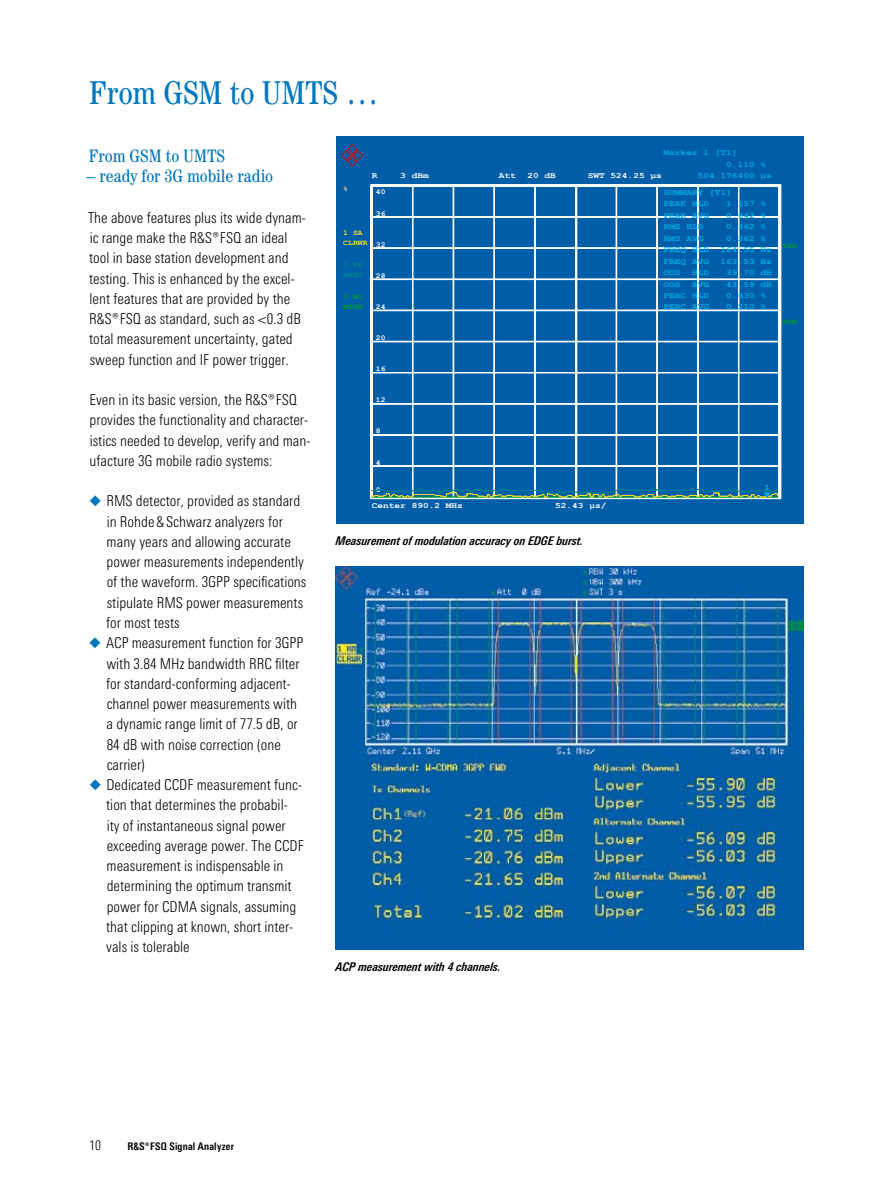
<style>
.page{position:relative;width:893px;height:1191px;background:#fff}
.page>*{position:absolute;margin:0;border:0;box-sizing:border-box;transform-origin:0 0}
.t1{font:condensed 33px "Century";color:#0076bd}
.t2{font:condensed 18px "Century";color:#0076bd}
.t3{font:300 15px/20.2px "RS Univers Cond";color:#000}
.t4{font:300 13.5px "RS Univers Cond";color:#000}
.t5{font:italic 700 12px "RS Univers Cond";color:#000}
.t6{font:700 10.5px "RS Univers Cond";letter-spacing:.02em;color:#000}
.t7{font:700 7.95px/11.4px "Courier New";color:#00ade5;scale:1.2 1}
.t8{font:700 7.95px "Courier New";color:#fff;scale:1.2 1}
.t9{font:700 7.2px "Courier New";color:#fff;scale:1.13 1}
.t10{font:700 7.2px/9.9px "Courier New";color:#009932;scale:1.13 1}
.t11{font:700 7.2px/9.9px "Courier New";color:#fee02d;scale:1.13 1}
.t12{font:700 7.2px/9.9px "Courier New";color:#00848a;scale:1.13 1}
.t13{font:700 7.2px "Courier New";color:#000;scale:1.13 1}
.s1{color:#0076bd}
</style>
<div class="page">
<div style="left:336px;top:136px;width:468px;height:387px;background:#005da8"></div>
<svg style="left:341px;top:144px;width:23px;height:23px"></svg>
<div style="left:778px;top:185px;width:3px;height:313px;border:1px solid #fff"></div>
<div style="left:778px;top:185px;width:3px;height:311px;border:1px solid #fff"></div>
<svg style="left:372px;top:186px;width:408px;height:312px"></svg>
<img style="left:336px;top:567px;width:468px;height:382px">
<h1 class="t1" style="left:89px;top:73px;width:291px">From GSM to UMTS …</h1>
<p class="t2" style="left:89px;top:145px;width:138px">From GSM to UMTS</p>
<p class="t2" style="left:86px;top:165px;width:188px">– ready for 3G mobile radio</p>
<p class="t3" style="left:88px;top:207px;width:219px">The above features plus its wide dynam&shy;ic range make the ¸FSQ an ideal tool in base station development and testing. This is enhanced by the excel&shy;lent features that are provided by the ¸FSQ as standard, such as &lt;0.3 dB total measurement uncertainty, gated sweep function and IF power trigger.</p>
<p class="t3" style="left:89px;top:390px;width:222px">Even in its basic version, the ¸FSQ provides the functionality and character&shy;istics needed to develop, verify and man&shy;ufacture 3G mobile radio systems:</p>
<p class="t3" style="left:106px;top:491px;width:202px;text-indent:-17px"><span class="s1">◆</span> RMS detector, provided as standard in Rohde&amp;Schwarz analyzers for many years and allowing accurate power measurements independently of the waveform. 3GPP specifications stipulate RMS power measurements for most tests</p>
<p class="t3" style="left:106px;top:633px;width:199px;text-indent:-17px"><span class="s1">◆</span> ACP measurement function for 3GPP with 3.84 MHz bandwidth RRC filter for standard-conforming adjacent&shy;channel power measurements with a dynamic range limit of 77.5 dB, or<br>84 dB with noise correction (one carrier)</p>
<p class="t3" style="left:106px;top:774px;width:199px;text-indent:-17px"><span class="s1">◆</span> Dedicated CCDF measurement func&shy;tion that determines the probabil&shy;ity of instantaneous signal power exceeding average power. The CCDF measurement is indispensable in determining the optimum transmit power for CDMA signals, assuming that clipping at known, short inter&shy;vals is tolerable</p>
<p class="t13" style="left:343px;top:184px;width:6px">%</p>
<p class="t11" style="left:343px;top:228px;width:23px">1 SA<br>CLRWR</p>
<p class="t12" style="left:343px;top:260px;width:19px">2 PK<br>MAXH</p>
<p class="t10" style="left:343px;top:292px;width:19px">3 MI<br>MINH</p>
<p class="t9" style="left:376px;top:187px;width:10px">40</p>
<p class="t9" style="left:376px;top:209px;width:10px">36</p>
<p class="t9" style="left:376px;top:240px;width:10px">32</p>
<p class="t9" style="left:376px;top:271px;width:10px">28</p>
<p class="t9" style="left:376px;top:302px;width:10px">24</p>
<p class="t9" style="left:376px;top:333px;width:10px">20</p>
<p class="t9" style="left:376px;top:364px;width:10px">16</p>
<p class="t9" style="left:376px;top:395px;width:10px">12</p>
<p class="t9" style="left:376px;top:427px;width:6px">8</p>
<p class="t9" style="left:376px;top:458px;width:6px">4</p>
<p class="t9" style="left:376px;top:485px;width:6px">0</p>
<p class="t8" style="left:400px;top:171px;width:25px">3 dBm</p>
<p class="t8" style="left:499px;top:171px;width:16px">Att</p>
<p class="t8" style="left:527px;top:171px;width:25px">20 dB</p>
<p class="t7" style="left:663px;top:147px;width:63px">Marker 1 [T1]</p>
<p class="t7" style="left:726px;top:158px;width:35px">0.110 %</p>
<p class="t7" style="left:698px;top:170px;width:63px">504.176400 µs</p>
<p class="t7" style="left:663px;top:186px;width:59px">SUMMARY [T1]<br>PEAK HLD</p>
<p class="t8" style="left:588px;top:171px;width:63px">SWT 524.25 µs</p>
<p class="t7" style="left:726px;top:198px;width:35px">1.157 %</p>
<p class="t7" style="left:663px;top:209px;width:40px">PEAK AVG</p>
<p class="t7" style="left:726px;top:209px;width:35px">0.642 %</p>
<p class="t7" style="left:663px;top:221px;width:35px">RMS HLD</p>
<p class="t7" style="left:726px;top:221px;width:35px">0.362 %</p>
<p class="t7" style="left:663px;top:232px;width:35px">RMS AVG</p>
<p class="t7" style="left:726px;top:232px;width:35px">0.262 %</p>
<p class="t7" style="left:663px;top:244px;width:40px">FREQ HLD</p>
<p class="t7" style="left:720px;top:244px;width:44px">164.55 Hz</p>
<p class="t7" style="left:663px;top:255px;width:40px">FREQ AVG</p>
<p class="t7" style="left:720px;top:255px;width:44px">163.53 Hz</p>
<p class="t7" style="left:663px;top:267px;width:16px">OOS</p>
<p class="t7" style="left:692px;top:267px;width:16px">HLD</p>
<p class="t7" style="left:726px;top:267px;width:40px">39.70 dB</p>
<p class="t7" style="left:663px;top:278px;width:16px">OOS</p>
<p class="t7" style="left:692px;top:278px;width:16px">AVG</p>
<p class="t7" style="left:726px;top:278px;width:40px">43.59 dB</p>
<p class="t7" style="left:663px;top:289px;width:40px">PERC HLD</p>
<p class="t7" style="left:726px;top:289px;width:35px">0.630 %</p>
<p class="t7" style="left:663px;top:301px;width:40px">PERC AVG</p>
<p class="t7" style="left:726px;top:301px;width:35px">0.510 %</p>
<p class="t7" style="left:764px;top:481px;width:6px">1</p>
<p class="t8" style="left:372px;top:500px;width:78px">Center 890.2 MHz</p>
<p class="t8" style="left:555px;top:500px;width:44px">52.43 µs/</p>
<p class="t5" style="left:336px;top:533px;width:249px">Measurement of modulation accuracy on EDGE burst.</p>
<p class="t10" style="left:782px;top:241px;width:14px">TRG</p>
<p class="t10" style="left:782px;top:316px;width:14px">PRN</p>
<p class="t5" style="left:336px;top:959px;width:167px">ACP measurement with 4 channels.</p>
<p class="t4" style="left:89px;top:1137px;width:13px">10</p>
<p class="t6" style="left:128px;top:1139px;width:108px">¸FSQ Signal Analyzer</p>
</div>
